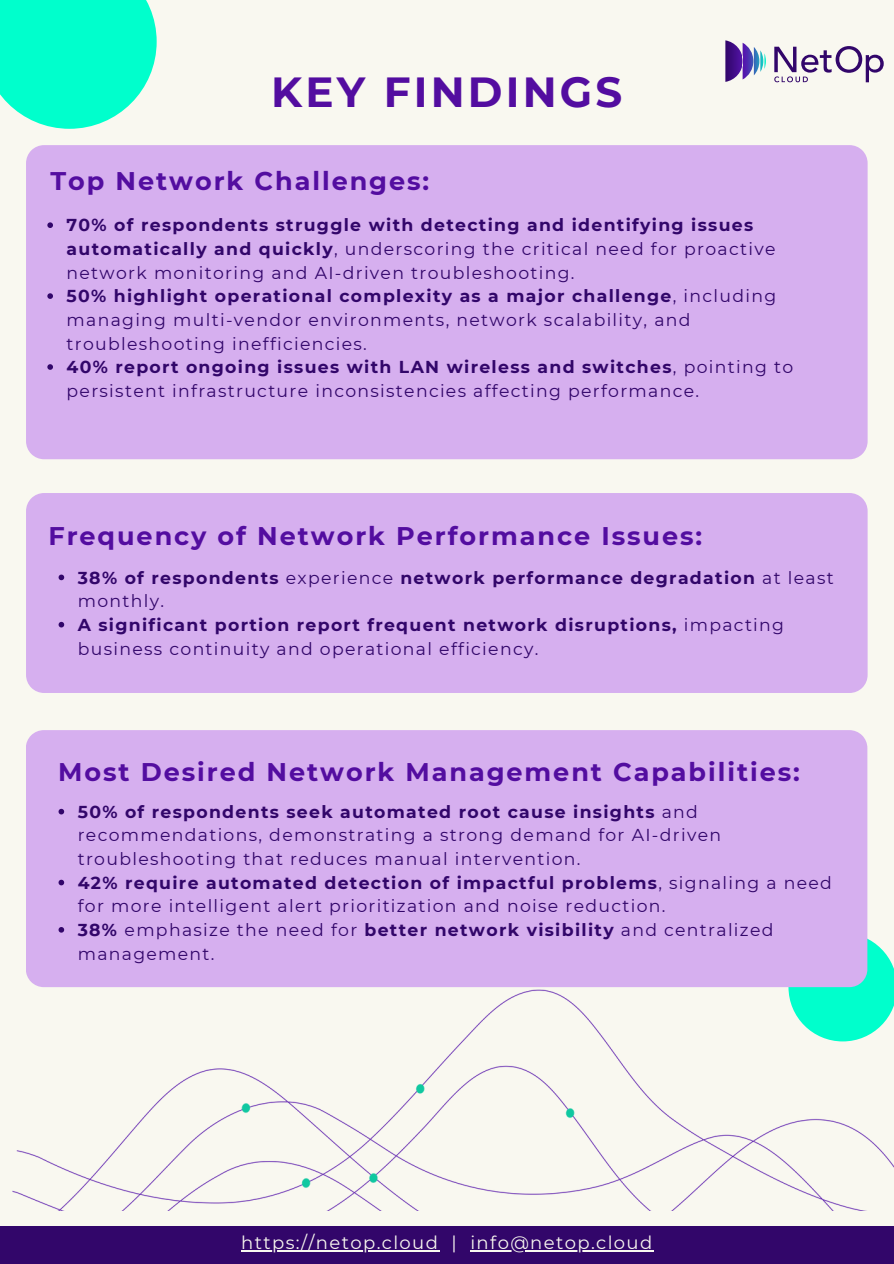
<style>
.page{position:relative;width:894px;height:1264px;background:#fff}
.page>*{position:absolute;margin:0;border:0;box-sizing:border-box;transform-origin:0 0}
.t1{font:700 42px "Montserrat";letter-spacing:.075em;color:#530da0}
.t2{font:700 25.5px "Montserrat";letter-spacing:.075em;color:#530da0}
.t3{font:18px "Montserrat";letter-spacing:.075em;color:#f9f8f0}
.t4{font:17.25px/23.7px "Montserrat";letter-spacing:.075em;color:#32066a}
.t5{font:700 17.25px/23.7px "Montserrat";letter-spacing:.075em;color:#32066a}
.s1{font-weight:700}
.s2{font-weight:400}
</style>
<div class="page">
<div style="left:0;top:0;width:893px;height:1263px;background:#f9f8f0"></div>
<div style="left:26px;top:145px;width:841px;height:314px;background:#d6afef"></div>
<svg style="left:47px;top:222px;width:6px;height:6px"></svg>
<svg style="left:47px;top:293px;width:6px;height:6px"></svg>
<svg style="left:47px;top:364px;width:6px;height:6px"></svg>
<div style="left:26px;top:493px;width:841px;height:200px;background:#d6afef"></div>
<div style="left:37px;top:428px;width:30px;height:31px;background:#d6afef;border-radius:50%"></div>
<div style="left:0;top:0;width:157px;height:129px;background:#0fc"></div>
<div style="left:0;top:1225px;width:893px;height:38px;background:#32066a"></div>
<hr style="left:241px;top:1250px;width:198px;height:1px;background:#f9f8f0">
<hr style="left:470px;top:1250px;width:183px;height:1px;background:#f9f8f0">
<svg style="left:725px;top:40px;width:40px;height:42px"></svg>
<svg style="left:774px;top:46px;width:109px;height:36px"></svg>
<svg style="left:867px;top:932px;width:26px;height:45px"></svg>
<div style="left:26px;top:730px;width:841px;height:247px;background:#d6afef"></div>
<svg style="left:58px;top:808px;width:6px;height:6px"></svg>
<svg style="left:58px;top:879px;width:6px;height:6px"></svg>
<svg style="left:58px;top:927px;width:6px;height:5px"></svg>
<div style="left:48px;top:817px;width:23px;height:23px;background:#d6afef;border-radius:50%"></div>
<img style="left:12px;top:977px;width:881px;height:233px">
<svg style="left:59px;top:574px;width:5px;height:6px"></svg>
<svg style="left:59px;top:622px;width:5px;height:5px"></svg>
<h1 class="t1" style="left:271px;top:62px;width:352px">KEY FINDINGS</h1>
<h2 class="t2" style="left:50px;top:162px;width:380px">Top Network Challenges:</h2>
<p class="t4" style="left:67px;top:213px;width:727px"><span class="s1">70% of respondents struggle with detecting and identifying issues automatically and quickly</span>, underscoring the critical need for proactive network monitoring and AI-driven troubleshooting.<br><span class="s1">50% highlight operational complexity as a major challenge</span>, including managing multi-vendor environments, network scalability, and troubleshooting inefficiencies.<br><span class="s1">40% report ongoing issues with LAN wireless and switches</span>, pointing to persistent infrastructure inconsistencies affecting performance.</p>
<h2 class="t2" style="left:48px;top:517px;width:655px">Frequency of Network Performance Issues:</h2>
<p class="t5" style="left:78px;top:564px;width:757px">38% of respondents <span class="s2">experience</span> network performance degradation <span class="s2">at least monthly.<br></span>A significant portion report frequent network disruptions, <span class="s2">impacting business continuity and operational efficiency.</span></p>
<h2 class="t2" style="left:58px;top:753px;width:743px">Most Desired Network Management Capabilities:</h2>
<p class="t4" style="left:78px;top:799px;width:755px"><span class="s1">50% of respondents seek automated root cause insights</span> and recommendations, demonstrating a strong demand for AI-driven troubleshooting that reduces manual intervention.<br><span class="s1">42% require automated detection of impactful problems</span>, signaling a need for more intelligent alert prioritization and noise reduction.<br><span class="s1">38%</span> emphasize the need for <span class="s1">better network visibility</span> and centralized management.</p>
<p class="t3" style="left:241px;top:1230px;width:412px">https://netop.cloud | info@netop.cloud</p>
</div>
